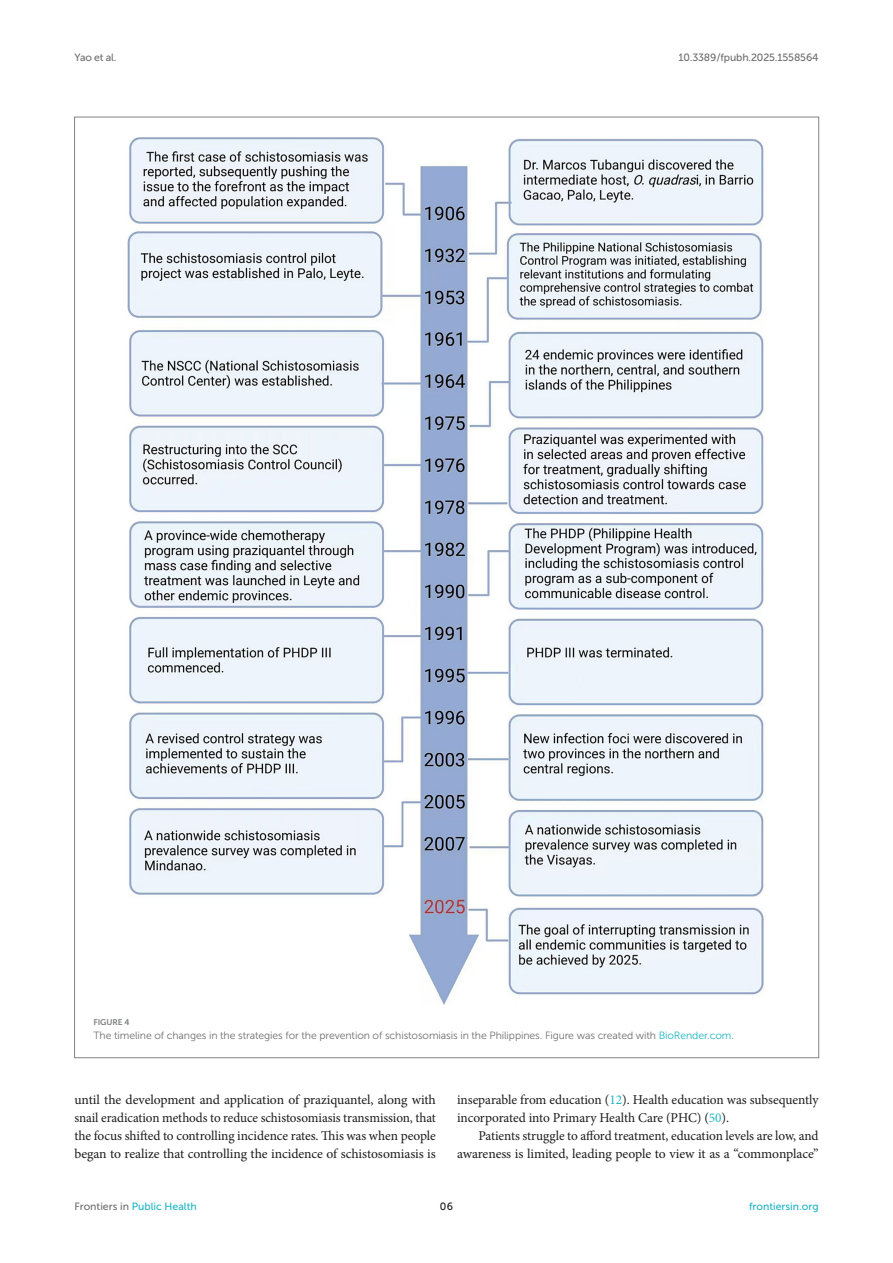
<style>
.page{position:relative;width:893px;height:1263px;background:#fff}
.page>*{position:absolute;margin:0;border:0;box-sizing:border-box;transform-origin:0 0}
.TEXT{font:13.5px/18px "Minion Pro";letter-spacing:-.005em;color:#1b1c1b;text-align:justify}
.FIG_LEG{font:10.5px "Museo Sans 300";letter-spacing:-.01em;color:#706f70}
.t1{font:10.5px "Museo Sans 500";color:#1db5c3}
.t2{font:10.5px "Museo Sans 500";letter-spacing:-.015em;color:#706f70}
.t3{font:10.5px "Museo Sans 500";color:#1b1c1b}
.FIG_HD{font:8.25px "Museo Sans 700";letter-spacing:-.01em;color:#7e7f7f}
.s1{color:#1db5c3}
.s2{color:#706f70}
</style>
<div class="page">
<img style="left:127px;top:137px;width:639px;height:868px">
<p class="t2" style="left:74px;top:51px;width:44px">Yao et al.</p>
<p class="t2" style="left:679px;top:51px;width:141px">10.3389/fpubh.2025.1558564</p>
<p class="FIG_HD" style="left:94px;top:1018px;width:37px">FIGURE 4</p>
<p class="FIG_LEG" style="left:94px;top:1029px;width:642px">The timeline of changes in the strategies for the prevention of schistosomiasis in the Philippines. Figure was created with <span class="s1">BioRender.com</span>.</p>
<p class="TEXT" style="left:74px;top:1091px;width:363px">until the development and application of praziquantel, along with snail eradication methods to reduce schistosomiasis transmission, that the focus shifted to controlling incidence rates. This was when people began to realize that controlling the incidence of schistosomiasis is</p>
<p class="TEXT" style="left:457px;top:1091px;width:363px">inseparable from education (<span class="s1">12</span>). Health education was subsequently incorporated into Primary Health Care (PHC) (<span class="s1">50</span>).</p>
<p class="TEXT" style="left:457px;top:1127px;width:363px;text-align:right">Patients struggle to afford treatment, education levels are low, and awareness is limited, leading people to view it as a “commonplace”</p>
<p class="t1" style="left:74px;top:1200px;width:124px"><span class="s2">Frontiers in</span> Public Health</p>
<p class="t3" style="left:440px;top:1200px;width:15px">06</p>
<p class="t1" style="left:749px;top:1200px;width:71px">frontiersin.org</p>
</div>
